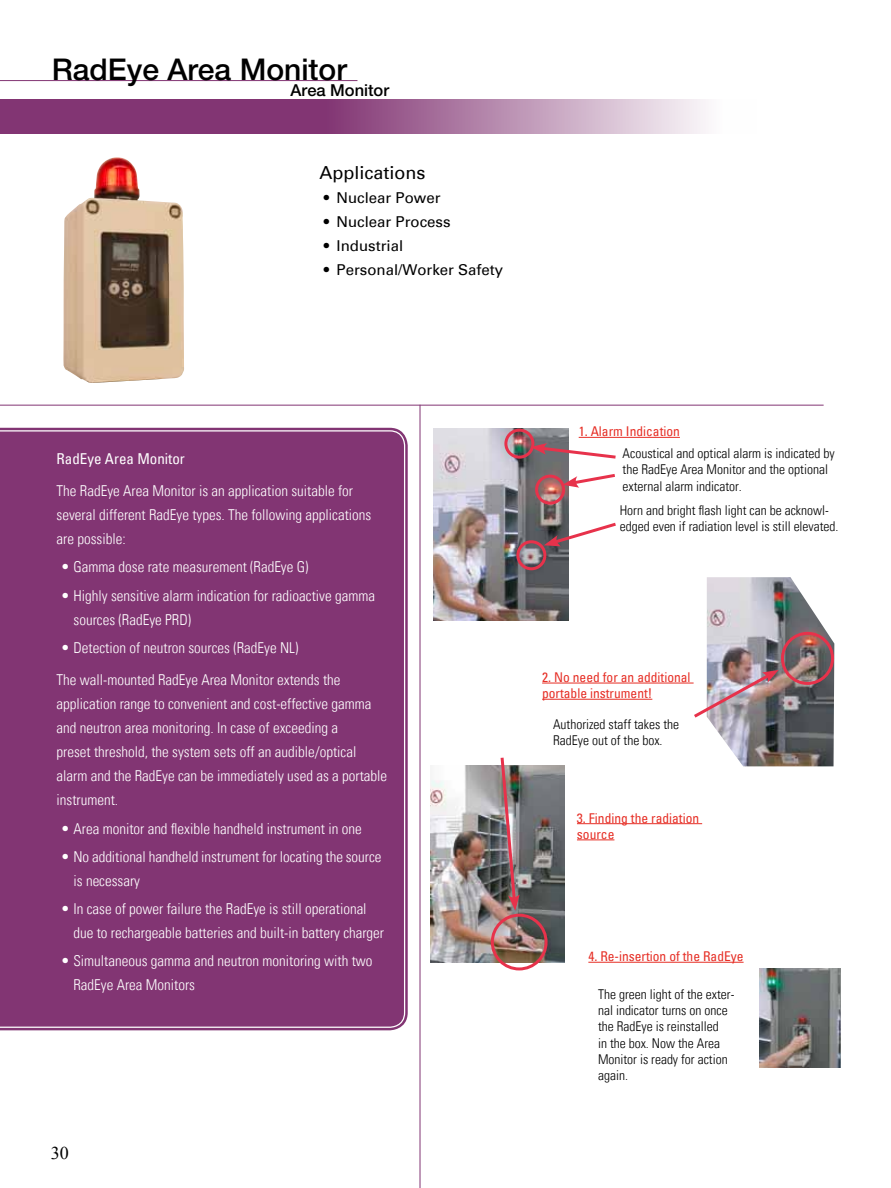
<style>
.page{position:relative;width:891px;height:1188px;background:#fff}
.page>*{position:absolute;margin:0;border:0;box-sizing:border-box;transform-origin:0 0}
.t1{font:500 30px "Helvetica Neue LT Std";color:#000}
.t2{font:18px "Univers Com 55 Roman";color:#000}
.t3{font:18px "Times New Roman";color:#000}
.t4{font:500 16.5px "Helvetica Neue LT Std";color:#000}
.t5{font:15px/24px "Univers Com 47 Light Cond";color:#fff}
.t6{font:15px "Univers Com 55 Roman";color:#000}
.t7{font:condensed 15px "Univers Com 57";color:#fff}
.t8{font:13.5px/16.2px "Univers Com 47 Light Cond";color:#000}
.t9{font:condensed 13.5px/16.2px "Univers Com 57";color:#e62e25}
</style>
<div class="page">
<div style="left:0;top:430px;width:405px;height:598px;background:#823573"></div>
<hr style="left:420px;top:405px;width:1px;height:783px;background:#823573">
<svg style="left:0;top:99px;width:706px;height:35px;background:#a16896"></svg>
<hr style="left:0;top:80px;width:357px;height:1px;background:#823573">
<hr style="left:0;top:405px;width:824px;height:1px;background:#823573">
<img style="left:433px;top:429px;width:135px;height:192px">
<svg style="left:531px;top:443px;width:85px;height:17px"></svg>
<svg style="left:563px;top:472px;width:52px;height:16px"></svg>
<div style="left:504px;top:429px;width:30px;height:30px;border:3px solid #e7324b;border-radius:50%"></div>
<div style="left:535px;top:475px;width:30px;height:30px;border:3px solid #e7324b;border-radius:50%"></div>
<hr style="left:579px;top:437px;width:101px;height:1px;background:#e62e25">
<img style="left:431px;top:765px;width:134px;height:197px">
<img style="left:499px;top:757px;width:21px;height:154px">
<div style="left:491px;top:914px;width:57px;height:56px;border:3px solid #e7324b;border-radius:50%"></div>
<hr style="left:577px;top:823px;width:125px;height:1px;background:#e62e25">
<hr style="left:577px;top:840px;width:37px;height:1px;background:#e62e25">
<hr style="left:588px;top:962px;width:156px;height:1px;background:#e62e25">
<img style="left:759px;top:969px;width:81px;height:98px">
<div style="left:516px;top:540px;width:30px;height:30px;border:3px solid #e7324b;border-radius:50%"></div>
<svg style="left:544px;top:520px;width:72px;height:26px"></svg>
<hr style="left:542px;top:683px;width:152px;height:1px;background:#e62e25">
<hr style="left:542px;top:699px;width:110px;height:1px;background:#e62e25">
<img style="left:691px;top:577px;width:143px;height:189px">
<img style="left:63px;top:157px;width:121px;height:226px">
<h1 class="t1" style="left:52px;top:51px;width:297px">RadEye Area Monitor</h1>
<p class="t4" style="left:291px;top:80px;width:100px">Area Monitor</p>
<p class="t2" style="left:320px;top:162px;width:108px">Applications</p>
<p class="t6" style="left:324px;top:189px;width:118px">• Nuclear Power</p>
<p class="t6" style="left:324px;top:213px;width:128px">• Nuclear Process</p>
<p class="t6" style="left:324px;top:237px;width:81px">• Industrial</p>
<p class="t6" style="left:324px;top:261px;width:181px">• Personal/Worker Safety</p>
<p class="t7" style="left:57px;top:449px;width:130px">RadEye Area Monitor</p>
<p class="t5" style="left:57px;top:479px;width:316px">The RadEye Area Monitor is an application suitable for several different RadEye types. The following applications are possible:</p>
<p class="t5" style="left:61px;top:555px;width:249px">• Gamma dose rate measurement (RadEye G)</p>
<p class="t5" style="left:74px;top:583px;width:303px;text-indent:-13px">• Highly sensitive alarm indication for radioactive gamma sources (RadEye PRD)</p>
<p class="t5" style="left:57px;top:631px;width:286px;line-height:32.5px">• Detection of neutron sources (RadEye NL)<br>The wall-mounted RadEye Area Monitor extends the</p>
<p class="t5" style="left:57px;top:692px;width:332px">application range to convenient and cost-effective gamma and neutron area monitoring. In case of exceeding a<br>preset threshold, the system sets off an audible/optical alarm and the RadEye can be immediately used as a portable instrument.</p>
<p class="t5" style="left:61px;top:816px;width:302px">• Area monitor and flexible handheld instrument in one</p>
<p class="t5" style="left:74px;top:844px;width:309px;text-indent:-13px">• No additional handheld instrument for locating the source is necessary</p>
<p class="t5" style="left:73px;top:897px;width:312px;text-indent:-13px">• In case of power failure the RadEye is still operational due to rechargeable batteries and built-in battery charger</p>
<p class="t5" style="left:73px;top:949px;width:301px;text-indent:-13px">• Simultaneous gamma and neutron monitoring with two<br>RadEye Area Monitors</p>
<p class="t3" style="left:51px;top:1141px;width:19px">30</p>
<p class="t9" style="left:579px;top:423px;width:103px">1. Alarm Indication</p>
<p class="t8" style="left:623px;top:445px;width:214px">Acoustical and optical alarm is indicated by the RadEye Area Monitor and the optional external alarm indicator.</p>
<p class="t8" style="left:620px;top:502px;width:220px">Horn and bright flash light can be acknowl&shy;edged even if radiation level is still elevated.</p>
<p class="t9" style="left:542px;top:669px;width:150px">2. No need for an additional portable instrument!</p>
<p class="t8" style="left:553px;top:716px;width:127px">Authorized staff takes the<br>RadEye out of the box.</p>
<p class="t9" style="left:577px;top:810px;width:124px">3. Finding the radiation source</p>
<p class="t9" style="left:588px;top:948px;width:157px">4. Re-insertion of the RadEye</p>
<p class="t8" style="left:598px;top:986px;width:138px">The green light of the exter&shy;nal indicator turns on once the RadEye is reinstalled<br>in the box. Now the Area<br>Monitor is ready for action again.</p>
</div>
